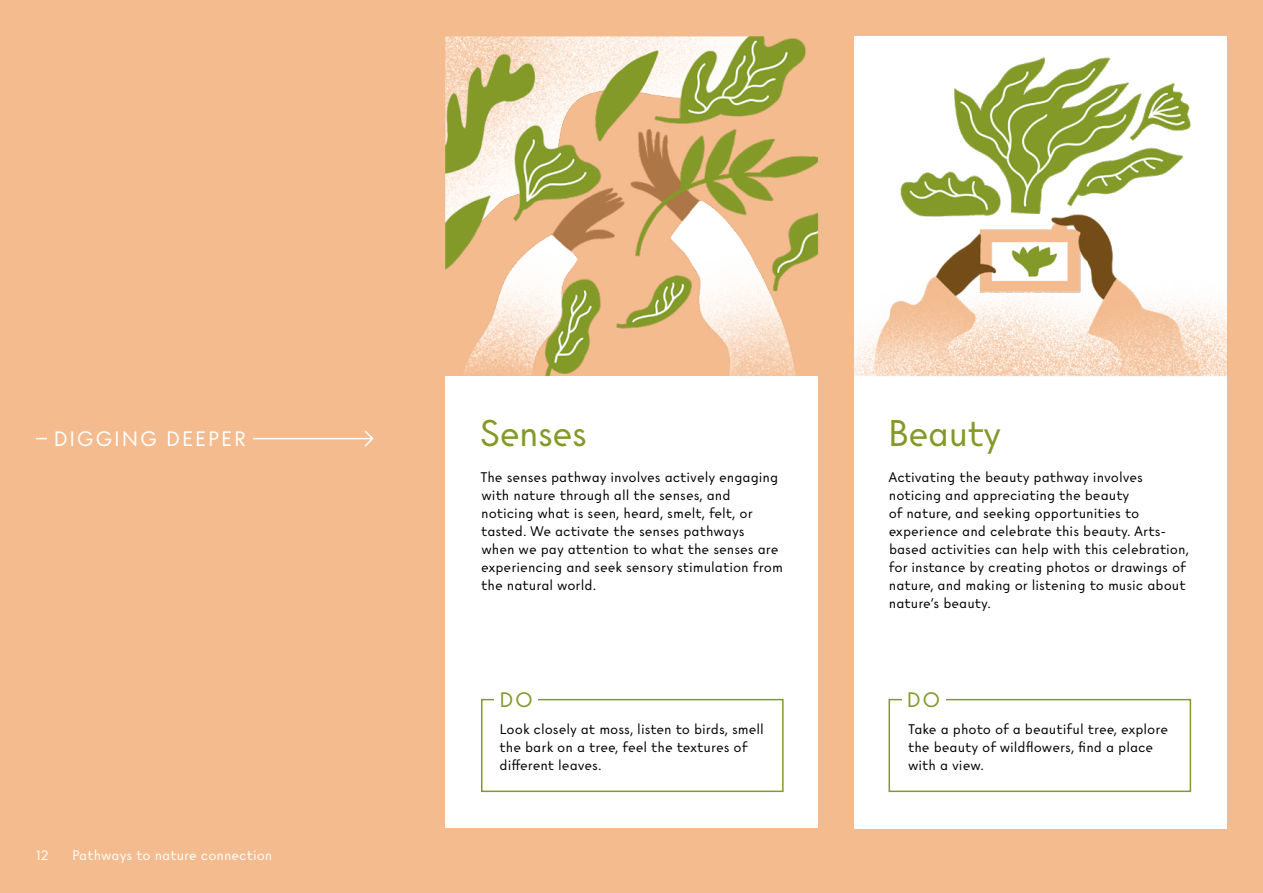
<style>
.page{position:relative;width:1263px;height:893px;background:#fff}
.page>*{position:absolute;margin:0;border:0;box-sizing:border-box;transform-origin:0 0}
.H2__Box_Heading__24{font:36px "Certeau";letter-spacing:-.03em;color:#829a28}
.H4__Box_Subheading{font:20.25px "Certeau";letter-spacing:.07em;color:#fff}
.H4__Box_Subheading-2{font:20.25px "Certeau";color:#829a28}
.Paragraph{font:13.5px/18px "Certeau";color:#000}
.H4__Box_Subheading-3{font:13.5px/18px "Certeau";color:#000}
.Paragraph-2{font:13.5px "Certeau";color:#fff}
</style>
<div class="page">
<img style="left:0;top:0;width:1263px;height:893px">
<hr style="left:36px;top:438px;width:336px;height:1px;background:#fff">
<div style="left:47px;top:428px;width:205px;height:21px;background:#f4bb8f"></div>
<svg style="left:363px;top:429px;width:12px;height:19px"></svg>
<div style="left:888px;top:699px;width:303px;height:93px;border:2px solid #829a28"></div>
<div style="left:902px;top:688px;width:43px;height:22px;background:#fff"></div>
<div style="left:481px;top:699px;width:303px;height:93px;border:2px solid #829a28"></div>
<div style="left:495px;top:688px;width:43px;height:22px;background:#fff"></div>
<p class="H4__Box_Subheading" style="left:53px;top:426px;width:194px">DIGGING DEEPER</p>
<p class="Paragraph-2" style="left:36px;top:847px;width:14px">12</p>
<p class="Paragraph-2" style="left:72px;top:847px;width:202px">Pathways to nature connection</p>
<p class="H2__Box_Heading__24" style="left:479px;top:411px;width:109px">Senses</p>
<p class="Paragraph" style="left:480px;top:468px;width:304px">The senses pathway involves actively engaging with nature through all the senses, and noticing what is seen, heard, smelt, felt, or tasted. We activate the senses pathways<br>when we pay attention to what the senses are experiencing and seek sensory stimulation from the natural world.</p>
<p class="H4__Box_Subheading-2" style="left:499px;top:687px;width:35px">DO</p>
<p class="H4__Box_Subheading-3" style="left:500px;top:720px;width:266px">Look closely at moss, listen to birds, smell the bark on a tree, feel the textures of different leaves.</p>
<p class="H2__Box_Heading__24" style="left:887px;top:411px;width:115px">Beauty</p>
<p class="Paragraph" style="left:888px;top:468px;width:302px">Activating the beauty pathway involves noticing and appreciating the beauty<br>of nature, and seeking opportunities to experience and celebrate this beauty. Arts&shy;based activities can help with this celebration, for instance by creating photos or drawings of nature, and making or listening to music about nature’s beauty.</p>
<p class="H4__Box_Subheading-2" style="left:907px;top:687px;width:35px">DO</p>
<p class="Paragraph" style="left:908px;top:720px;width:261px">Take a photo of a beautiful tree, explore the beauty of wildflowers, find a place with a view.</p>
</div>
